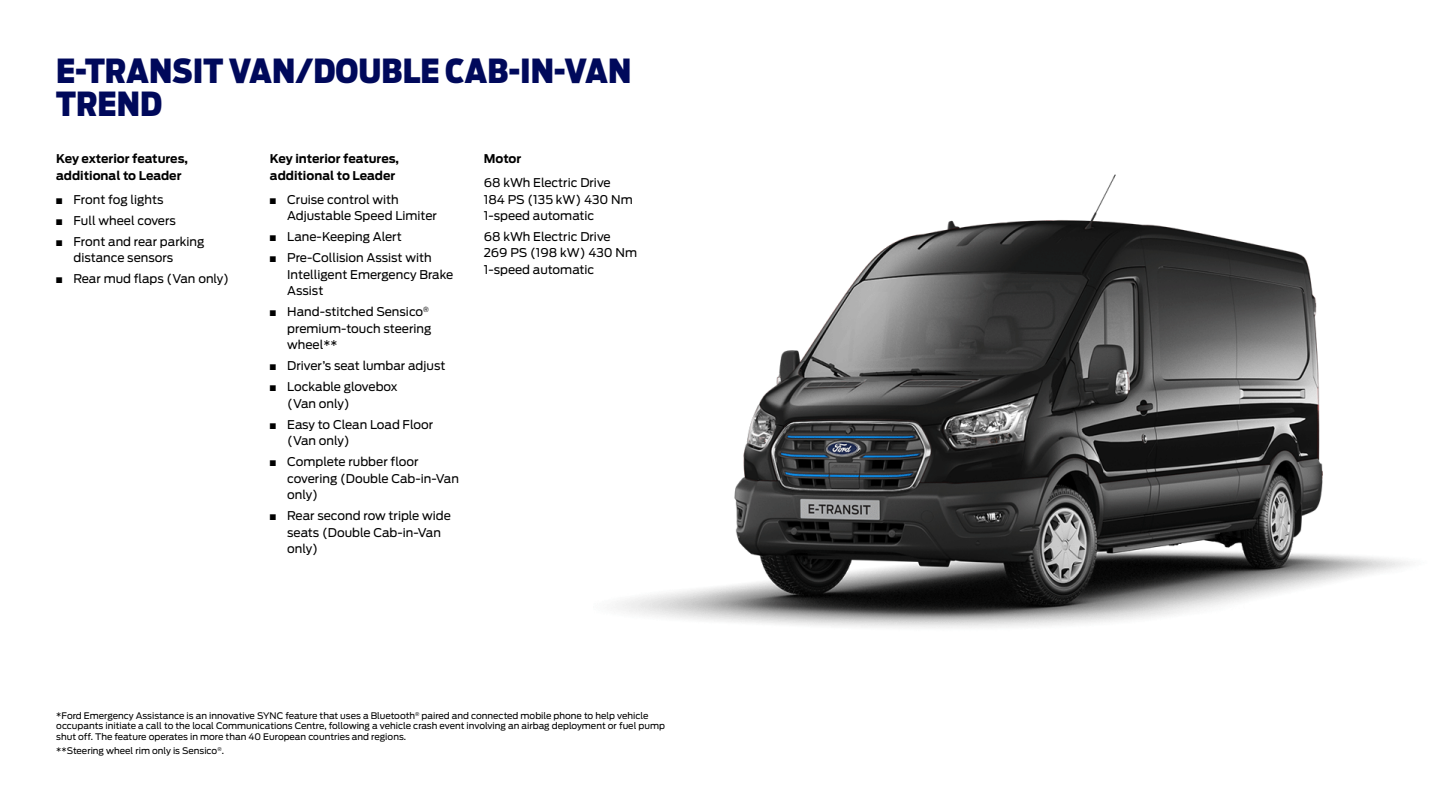
<style>
.page{position:relative;width:1440px;height:810px;background:#fff}
.page>*{position:absolute;margin:0;border:0;box-sizing:border-box;transform-origin:0 0}
.t1{font:900 33px/33px "Ford Antenna Cond";color:#00095b}
.t2{font:12px/16.5px "Ford Antenna";color:#000}
.t3{font:700 12px/16.5px "Ford Antenna";color:#000}
.t4{font:9px/10.5px "Ford Antenna";color:#000}
</style>
<div class="page">
<img style="left:614px;top:174px;width:795px;height:454px">
<h1 class="t1" style="left:56px;top:50px;width:577px">E-TRANSIT VAN/DOUBLE CAB-IN-VAN<br>TREND</h1>
<p class="t3" style="left:56px;top:149px;width:133px">Key exterior features, additional to Leader</p>
<p class="t2" style="left:56px;top:190px;width:109px">■ Front fog lights</p>
<p class="t2" style="left:56px;top:211px;width:121px">■ Full wheel covers</p>
<p class="t2" style="left:73px;top:232px;width:132px;text-indent:-17px">■ Front and rear parking distance sensors</p>
<p class="t2" style="left:56px;top:269px;width:174px">■ Rear mud flaps (Van only)</p>
<p class="t3" style="left:270px;top:149px;width:131px">Key interior features, additional to Leader</p>
<p class="t2" style="left:287px;top:190px;width:151px;text-indent:-17px">■ Cruise control with<br>Adjustable Speed Limiter</p>
<p class="t2" style="left:270px;top:227px;width:133px">■ Lane-Keeping Alert</p>
<p class="t2" style="left:287px;top:248px;width:168px;text-indent:-17px">■ Pre-Collision Assist with<br>Intelligent Emergency Brake<br>Assist</p>
<p class="t2" style="left:287px;top:302px;width:146px;text-indent:-17px">■ Hand-stitched Sensico<sup>® </sup>premium-touch steering wheel**</p>
<p class="t2" style="left:270px;top:356px;width:177px">■ Driver’s seat lumbar adjust</p>
<p class="t2" style="left:287px;top:377px;width:112px;text-indent:-17px">■ Lockable glovebox (Van only)</p>
<p class="t2" style="left:287px;top:415px;width:147px;text-indent:-17px">■ Easy to Clean Load Floor (Van only)</p>
<p class="t2" style="left:287px;top:452px;width:173px;text-indent:-17px">■ Complete rubber floor covering (Double Cab-in-Van only)</p>
<p class="t2" style="left:287px;top:506px;width:165px;text-indent:-17px">■ Rear second row triple wide seats (Double Cab-in-Van only)</p>
<p class="t3" style="left:484px;top:149px;width:39px">Motor</p>
<p class="t2" style="left:484px;top:173px;width:151px">68 kWh Electric Drive<br>184 PS (135 kW) 430 Nm<br>1-speed automatic</p>
<p class="t2" style="left:484px;top:227px;width:155px">68 kWh Electric Drive<br>269 PS (198 kW) 430 Nm<br>1-speed automatic</p>
<p class="t4" style="left:56px;top:709px;width:610px">*Ford Emergency Assistance is an innovative SYNC feature that uses a Bluetooth<sup>®</sup> paired and connected mobile phone to help vehicle occupants initiate a call to the local Communications Centre, following a vehicle crash event involving an airbag deployment or fuel pump shut off. The feature operates in more than 40 European countries and regions.</p>
<p class="t4" style="left:56px;top:744px;width:169px">**Steering wheel rim only is Sensico<sup>®</sup>.</p>
</div>
